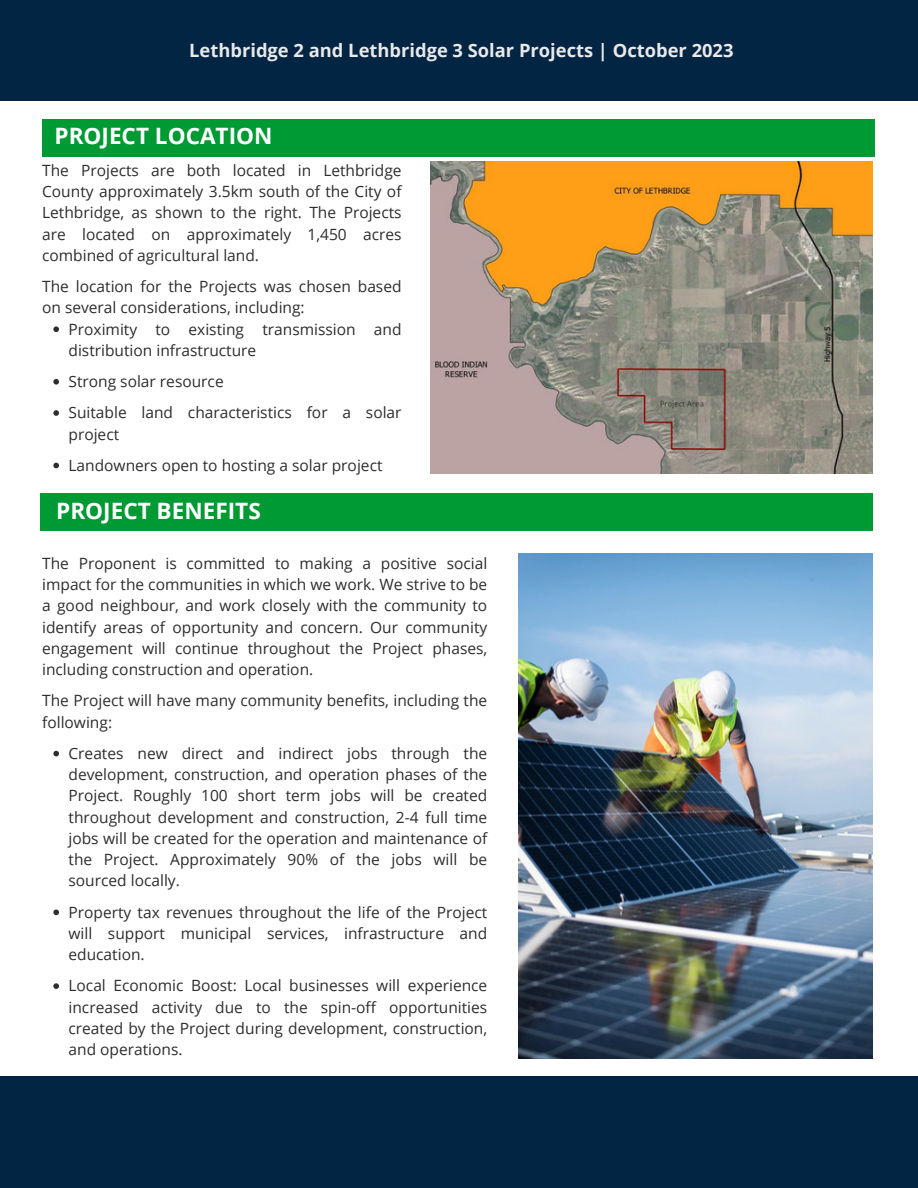
<style>
.page{position:relative;width:918px;height:1188px;background:#fff}
.page>*{position:absolute;margin:0;border:0;box-sizing:border-box;transform-origin:0 0}
.t1{font:700 22.5px "Open Sans";color:#fff}
.t2{font:700 18.3px "Open Sans";color:#eae9ea}
.t3{font:15.45px/21.3px "Open Sans";color:#2e2d2d;text-align:justify}
</style>
<div class="page">
<img style="left:518px;top:554px;width:354px;height:505px">
<div style="left:0;top:0;width:918px;height:101px;background:#022543"></div>
<div style="left:40px;top:493px;width:832px;height:38px;background:#009a34"></div>
<div style="left:0;top:1076px;width:918px;height:112px;background:#022543"></div>
<div style="left:42px;top:119px;width:832px;height:37px;background:#009a34"></div>
<img style="left:431px;top:161px;width:442px;height:313px">
<svg style="left:53px;top:751px;width:6px;height:5px"></svg>
<svg style="left:53px;top:910px;width:6px;height:5px"></svg>
<svg style="left:53px;top:983px;width:6px;height:6px"></svg>
<svg style="left:53px;top:326px;width:6px;height:6px"></svg>
<svg style="left:53px;top:379px;width:6px;height:6px"></svg>
<svg style="left:53px;top:410px;width:6px;height:6px"></svg>
<svg style="left:53px;top:463px;width:6px;height:5px"></svg>
<p class="t2" style="left:189px;top:37px;width:546px">Lethbridge 2 and Lethbridge 3 Solar Projects | October 2023</p>
<p class="t1" style="left:58px;top:116px;width:219px">PROJECT LOCATION</p>
<p class="t1" style="left:54px;top:120px;width:219px">PROJECT LOCATION</p>
<p class="t3" style="left:42px;top:159px;width:361px">The Projects are both located in Lethbridge County approximately 3.5km south of the City of Lethbridge, as shown to the right. The Projects are located on approximately 1,450 acres combined of agricultural land.</p>
<p class="t3" style="left:42px;top:275px;width:361px">The location for the Projects was chosen based on several considerations, including:</p>
<p class="t3" style="left:69px;top:318px;width:335px">Proximity to existing transmission and distribution infrastructure</p>
<p class="t3" style="left:69px;top:370px;width:157px">Strong solar resource</p>
<p class="t3" style="left:69px;top:402px;width:335px">Suitable land characteristics for a solar project</p>
<p class="t3" style="left:69px;top:454px;width:316px">Landowners open to hosting a solar project</p>
<p class="t1" style="left:56px;top:495px;width:206px">PROJECT BENEFITS</p>
<p class="t3" style="left:42px;top:552px;width:447px">The Proponent is committed to making a positive social impact for the communities in which we work. We strive to be a good neighbour, and work closely with the community to identify areas of opportunity and concern. Our community engagement will continue throughout the Project phases, including construction and operation.</p>
<p class="t3" style="left:42px;top:690px;width:447px">The Project will have many community benefits, including the following:</p>
<p class="t3" style="left:69px;top:742px;width:420px">Creates new direct and indirect jobs through the development, construction, and operation phases of the Project. Roughly 100 short term jobs will be created throughout development and construction, 2-4 full time jobs will be created for the operation and maintenance of the Project. Approximately 90% of the jobs will be sourced locally.</p>
<p class="t3" style="left:69px;top:901px;width:420px">Property tax revenues throughout the life of the Project will support municipal services, infrastructure and education.</p>
<p class="t3" style="left:69px;top:975px;width:420px">Local Economic Boost: Local businesses will experience increased activity due to the spin-off opportunities created by the Project during development, construction, and operations.</p>
</div>
